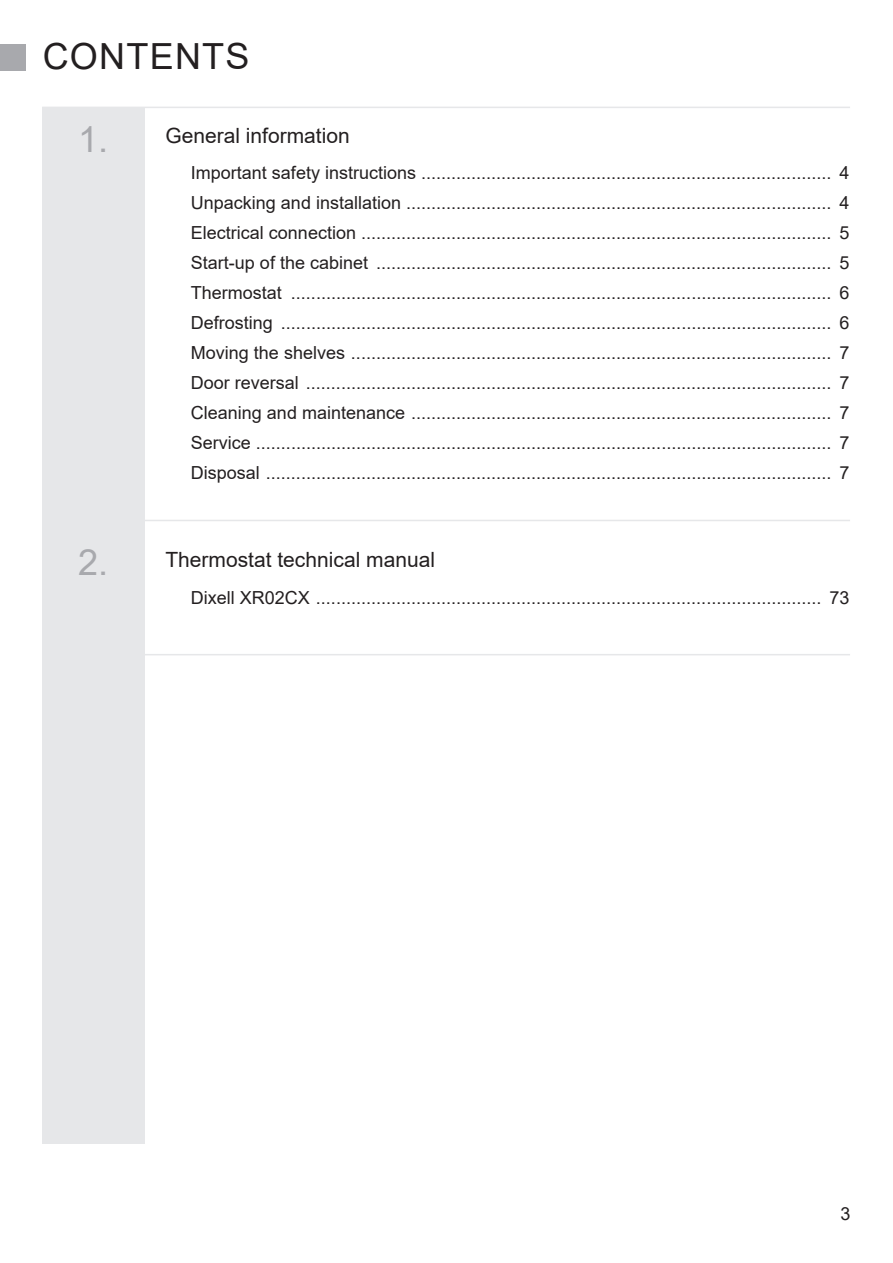
<style>
.page{position:relative;width:893px;height:1263px;background:#fff}
.page>*{position:absolute;margin:0;border:0;box-sizing:border-box;transform-origin:0 0}
.Chapter{font:36px "Arial";letter-spacing:.035em;color:#231f20}
.t1{font:36px "Arial";color:#a8a9ad}
.Contents_-_title{font:21px "Arial";color:#231f20}
.Contents_-_row{font:18px "Arial";color:#231f20}
</style>
<div class="page">
<div style="left:42px;top:107px;width:102px;height:1037px;background:#e6e7e9"></div>
<hr style="left:42px;top:107px;width:808px;height:1px;background:#e6e7e9">
<div style="left:0;top:44px;width:26px;height:27px;background:#a8a9ad"></div>
<hr style="left:42px;top:520px;width:808px;height:1px;background:#e6e7e9">
<hr style="left:42px;top:654px;width:808px;height:1px;background:#e6e7e9">
<p class="Chapter" style="left:43px;top:31px;width:208px">CONTENTS</p>
<p class="t1" style="left:78px;top:114px;width:32px">1.</p>
<p class="t1" style="left:78px;top:537px;width:32px">2.</p>
<p class="Contents_-_title" style="left:165px;top:121px;width:186px">General information</p>
<p class="Contents_-_row" style="left:191px;top:160px;width:660px">Important safety instructions .................................................................................. 4</p>
<p class="Contents_-_row" style="left:191px;top:190px;width:660px">Unpacking and installation ..................................................................................... 4</p>
<p class="Contents_-_row" style="left:191px;top:220px;width:660px">Electrical connection .............................................................................................. 5</p>
<p class="Contents_-_row" style="left:191px;top:250px;width:660px">Start-up of the cabinet ........................................................................................... 5</p>
<p class="Contents_-_row" style="left:191px;top:280px;width:660px">Thermostat ............................................................................................................ 6</p>
<p class="Contents_-_row" style="left:191px;top:310px;width:660px">Defrosting .............................................................................................................. 6</p>
<p class="Contents_-_row" style="left:191px;top:340px;width:660px">Moving the shelves ................................................................................................ 7</p>
<p class="Contents_-_row" style="left:191px;top:370px;width:660px">Door reversal ......................................................................................................... 7</p>
<p class="Contents_-_row" style="left:191px;top:400px;width:660px">Cleaning and maintenance .................................................................................... 7</p>
<p class="Contents_-_row" style="left:191px;top:430px;width:660px">Service ................................................................................................................... 7</p>
<p class="Contents_-_row" style="left:191px;top:460px;width:660px">Disposal ................................................................................................................. 7</p>
<p class="Contents_-_title" style="left:165px;top:545px;width:271px">Thermostat technical manual</p>
<p class="Contents_-_row" style="left:191px;top:585px;width:660px">Dixell XR02CX ..................................................................................................... 73</p>
<p class="Contents_-_row" style="left:840px;top:1201px;width:12px">3</p>
</div>
